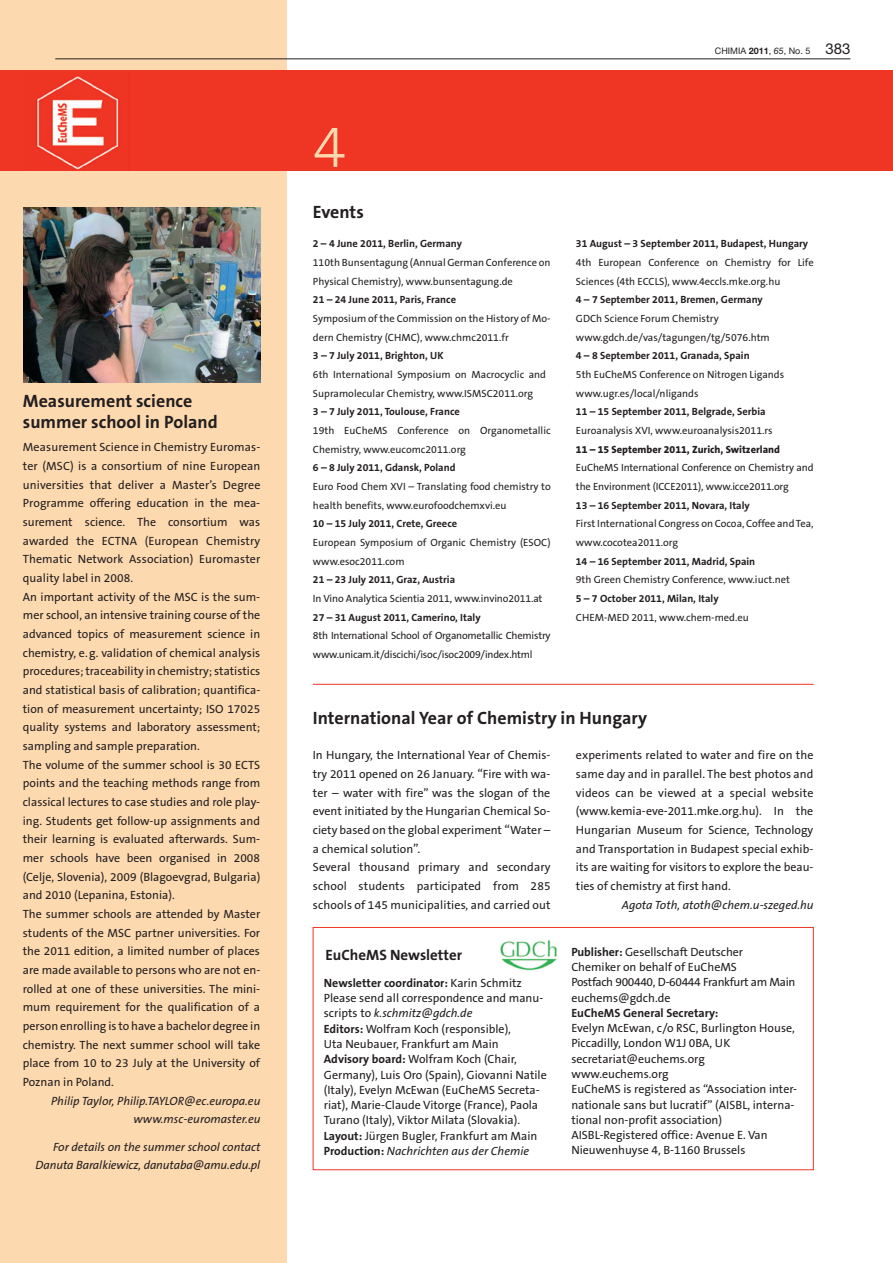
<style>
.page{position:relative;width:893px;height:1263px;background:#fff}
.page>*{position:absolute;margin:0;border:0;box-sizing:border-box;transform-origin:0 0}
.t1{font:300 59.85px "The Sans B3";color:#fdd9af}
.t2{font:700 18px/21.1px "The Sans B7";color:#231f20}
.t3{font:700 15px "The Sans B7";color:#231f20}
.t4{font:12px/18.6px "The Sans B5 Plain";color:#231f20}
.t5{font:italic 12px/18.6px "The Sans B5 Plain";color:#231f20;text-align:right}
.t6{font:700 12px "The Sans B7";color:#231f20}
.t7{font:10.5px/18.6px "The Sans B5 Plain";color:#231f20}
.t8{font:700 10.5px "The Sans B7";color:#231f20}
.t9{font:10.5px/18.6px "The Sans B5 Plain";letter-spacing:-.02em;color:#231f20}
.t10{font:800 10.5px "The Sans B8";color:#231f20}
.t11{font:9px "Helvetica Neue";color:#231f20}
.s1{font-weight:700}
.s2{font-style:italic}
.s3{font-size:15px}
.s4{font-size:12.75px}
.s5{font-family:"The Sans B7";font-weight:700}
.s6{font-family:"The Sans B5 Plain";font-weight:400}
</style>
<div class="page">
<div style="left:0;top:0;width:286px;height:1263px;background:#fdd9af"></div>
<div style="left:0;top:70px;width:893px;height:101px;background:#ef3524"></div>
<img style="left:36px;top:76px;width:83px;height:93px">
<hr style="left:313px;top:684px;width:500px;height:1px;background:#ef3524">
<img style="left:23px;top:208px;width:237px;height:174px">
<div style="left:313px;top:927px;width:501px;height:243px;border:1px solid #ef3524"></div>
<img style="left:500px;top:940px;width:57px;height:31px">
<hr style="left:55px;top:59px;width:795px;height:1px;background:#231f20">
<h2 class="t2" style="left:23px;top:391px;width:196px">Measurement science summer school in Poland</h2>
<p class="t4" style="left:23px;top:438px;width:239px">Measurement Science in Chemistry Euromas&shy;ter (MSC) is a consortium of nine European universities that deliver a Master’s Degree Programme offering education in the mea&shy;surement science. The consortium was awarded the ECTNA (European Chemistry Thematic Network Association) Euromaster quality label in 2008.<br>An important activity of the MSC is the sum&shy;mer school, an intensive training course of the advanced topics of measurement science in chemistry, e.g. validation of chemical analysis procedures; traceability in chemistry; statistics and statistical basis of calibration; quantifica&shy;tion of measurement uncertainty; ISO 17025 quality systems and laboratory assessment; sampling and sample preparation.<br>The volume of the summer school is 30 ECTS points and the teaching methods range from classical lectures to case studies and role play&shy;ing. Students get follow-up assignments and their learning is evaluated afterwards. Sum&shy;mer schools have been organised in 2008 (Celje, Slovenia), 2009 (Blagoevgrad, Bulgaria) and 2010 (Lepanina, Estonia).<br>The summer schools are attended by Master students of the MSC partner universities. For the 2011 edition, a limited number of places are made available to persons who are not en&shy;rolled at one of these universities. The mini&shy;mum requirement for the qualification of a person enrolling is to have a bachelor degree in chemistry. The next summer school will take place from 10 to 23 July at the University of Poznan in Poland.</p>
<p class="t5" style="left:51px;top:1091px;width:211px">Philip Taylor, Philip.TAYLOR@ec.europa.eu www.msc-euromaster.eu</p>
<p class="t5" style="left:36px;top:1138px;width:226px">For details on the summer school contact<br>Danuta Baralkiewicz, danutaba@amu.edu.pl</p>
<p class="t11" style="left:715px;top:46px;width:137px">CHIMIA <span class="s1">2011</span>, <span class="s2">65</span>, No. 5 <span class="s3">383</span></p>
<h1 class="t1" style="left:313px;top:116px;width:34px">4</h1>
<h2 class="t2" style="left:313px;top:202px;width:52px">Events</h2>
<p class="t8" style="left:313px;top:238px;width:151px">2 – 4 June 2011, Berlin, Germany</p>
<p class="t7" style="left:313px;top:253px;width:239px">110th Bunsentagung (Annual German Conference on<br>Physical Chemistry), www.bunsentagung.de</p>
<p class="t8" style="left:313px;top:294px;width:145px">21 – 24 June 2011, Paris, France</p>
<p class="t7" style="left:313px;top:309px;width:239px">Symposium of the Commission on the History of Mo&shy;dern Chemistry (CHMC), www.chmc2011.fr</p>
<p class="t8" style="left:313px;top:350px;width:132px">3 – 7 July 2011, Brighton, UK</p>
<p class="t7" style="left:313px;top:365px;width:235px">6th International Symposium on Macrocyclic and<br>Supramolecular Chemistry, www.ISMSC2011.org</p>
<p class="t8" style="left:313px;top:406px;width:148px">3 – 7 July 2011, Toulouse, France</p>
<p class="t7" style="left:313px;top:421px;width:239px">19th EuCheMS Conference on Organometallic<br>Chemistry, www.eucomc2011.org</p>
<p class="t8" style="left:313px;top:462px;width:144px">6 – 8 July 2011, Gdansk, Poland</p>
<p class="t7" style="left:313px;top:477px;width:239px">Euro Food Chem XVI – Translating food chemistry to health benefits, www.eurofoodchemxvi.eu</p>
<p class="t8" style="left:313px;top:518px;width:146px">10 – 15 July 2011, Crete, Greece</p>
<p class="t7" style="left:313px;top:533px;width:239px">European Symposium of Organic Chemistry (ESOC) www.esoc2011.com</p>
<p class="t8" style="left:313px;top:574px;width:144px">21 – 23 July 2011, Graz, Austria</p>
<p class="t7" style="left:313px;top:589px;width:231px">In Vino Analytica Scientia 2011, www.invino2011.at</p>
<p class="t8" style="left:313px;top:611px;width:169px">27 – 31 August 2011, Camerino, Italy</p>
<p class="t9" style="left:313px;top:627px;width:239px">8th International School of Organometallic Chemistry www.unicam.it/discichi/isoc/isoc2009/index.html</p>
<p class="t8" style="left:576px;top:238px;width:234px">31 August – 3 September 2011, Budapest, Hungary</p>
<p class="t7" style="left:576px;top:253px;width:239px">4th European Conference on Chemistry for Life<br>Sciences (4th ECCLS), www.4eccls.mke.org.hu</p>
<p class="t8" style="left:576px;top:294px;width:188px">4 – 7 September 2011, Bremen, Germany</p>
<p class="t7" style="left:576px;top:309px;width:195px">GDCh Science Forum Chemistry www.gdch.de/vas/tagungen/tg/5076.htm</p>
<p class="t8" style="left:576px;top:350px;width:175px">4 – 8 September 2011, Granada, Spain</p>
<p class="t7" style="left:576px;top:365px;width:210px">5th EuCheMS Conference on Nitrogen Ligands www.ugr.es/local/nligands</p>
<p class="t8" style="left:576px;top:406px;width:191px">11 – 15 September 2011, Belgrade, Serbia</p>
<p class="t7" style="left:576px;top:421px;width:198px">Euroanalysis XVI, www.euroanalysis2011.rs</p>
<p class="t10" style="left:576px;top:443px;width:206px">11 – 15 September 2011, Zurich, Switzerland</p>
<p class="t7" style="left:576px;top:459px;width:239px">EuCheMS International Conference on Chemistry and the Environment (ICCE2011), www.icce2011.org</p>
<p class="t8" style="left:576px;top:499px;width:175px">13 – 16 September 2011, Novara, Italy</p>
<p class="t7" style="left:576px;top:515px;width:239px">First International Congress on Cocoa, Coffee andTea, www.cocotea2011.org</p>
<p class="t8" style="left:576px;top:555px;width:181px">14 – 16 September 2011, Madrid, Spain</p>
<p class="t7" style="left:576px;top:571px;width:216px">9th Green Chemistry Conference, www.iuct.net</p>
<p class="t8" style="left:576px;top:593px;width:144px">5 – 7 October 2011, Milan, Italy</p>
<p class="t7" style="left:576px;top:608px;width:174px">CHEM-MED 2011, www.chem-med.eu</p>
<h2 class="t2" style="left:313px;top:708px;width:336px">International Year of Chemistry in Hungary</h2>
<p class="t4" style="left:313px;top:746px;width:239px">In Hungary, the International Year of Chemis&shy;try 2011 opened on 26 January. <span class="s4">“</span>Fire with wa&shy;ter – water with fire” was the slogan of the event initiated by the Hungarian Chemical So&shy;ciety based on the global experiment <span class="s4">“</span>Water – a chemical solution<span class="s4">”.<br></span>Several thousand primary and secondary school students participated from 285 schools of 145 municipalities, and carried out</p>
<p class="t4" style="left:576px;top:746px;width:239px;text-align:justify">experiments related to water and fire on the same day and in parallel. The best photos and videos can be viewed at a special website (www.kemia-eve-2011.mke.org.hu). In the Hungarian Museum for Science, Technology and Transportation in Budapest special exhib&shy;its are waiting for visitors to explore the beau&shy;ties of chemistry at first hand.</p>
<p class="t5" style="left:622px;top:896px;width:193px">Agota Toth, atoth@chem.u-szeged.hu</p>
<p class="t3" style="left:326px;top:947px;width:138px">EuCheMS Newsletter</p>
<p class="t4" style="left:571px;top:944px;width:226px;line-height:15.3px"><span class="s5">Publisher:</span> Gesellschaft Deutscher<br>Chemiker on behalf of EuCheMS<br>Postfach 900440, D-60444 Frankfurt am Main euchems@gdch.de</p>
<p class="t6" style="left:571px;top:1006px;width:149px">EuCheMS General Secretary:</p>
<p class="t4" style="left:571px;top:1021px;width:227px;line-height:15.3px">Evelyn McEwan, c/o RSC, Burlington House, Piccadilly, London W1J 0BA, UK secretariat@euchems.org www.euchems.org<br>EuCheMS is registered as “Association inter&shy;nationale sans but lucratif” (AISBL, interna&shy;tional non-profit association)<br>AISBL-Registered office: Avenue E. Van Nieuwenhuyse 4, B-1160 Brussels</p>
<p class="t6" style="left:324px;top:976px;width:200px">Newsletter coordinator: <span class="s6">Karin Schmitz</span></p>
<p class="t4" style="left:324px;top:991px;width:225px;line-height:15.3px">Please send all correspondence and manu&shy;scripts to <span class="s2">k.schmitz@gdch.de<br></span><span class="s5">Editors:</span> Wolfram Koch (responsible),<br>Uta Neubauer, Frankfurt am Main <span class="s5">Advisory board:</span> Wolfram Koch (Chair, Germany), Luis Oro (Spain), Giovanni Natile (Italy), Evelyn McEwan (EuCheMS Secreta&shy;riat), Marie-Claude Vitorge (France), Paola Turano (Italy), Viktor Milata (Slovakia).<br><span class="s5">Layout:</span> Jürgen Bugler, Frankfurt am Main <span class="s5">Production:</span> <span class="s2">Nachrichten aus der Chemie</span></p>
</div>
